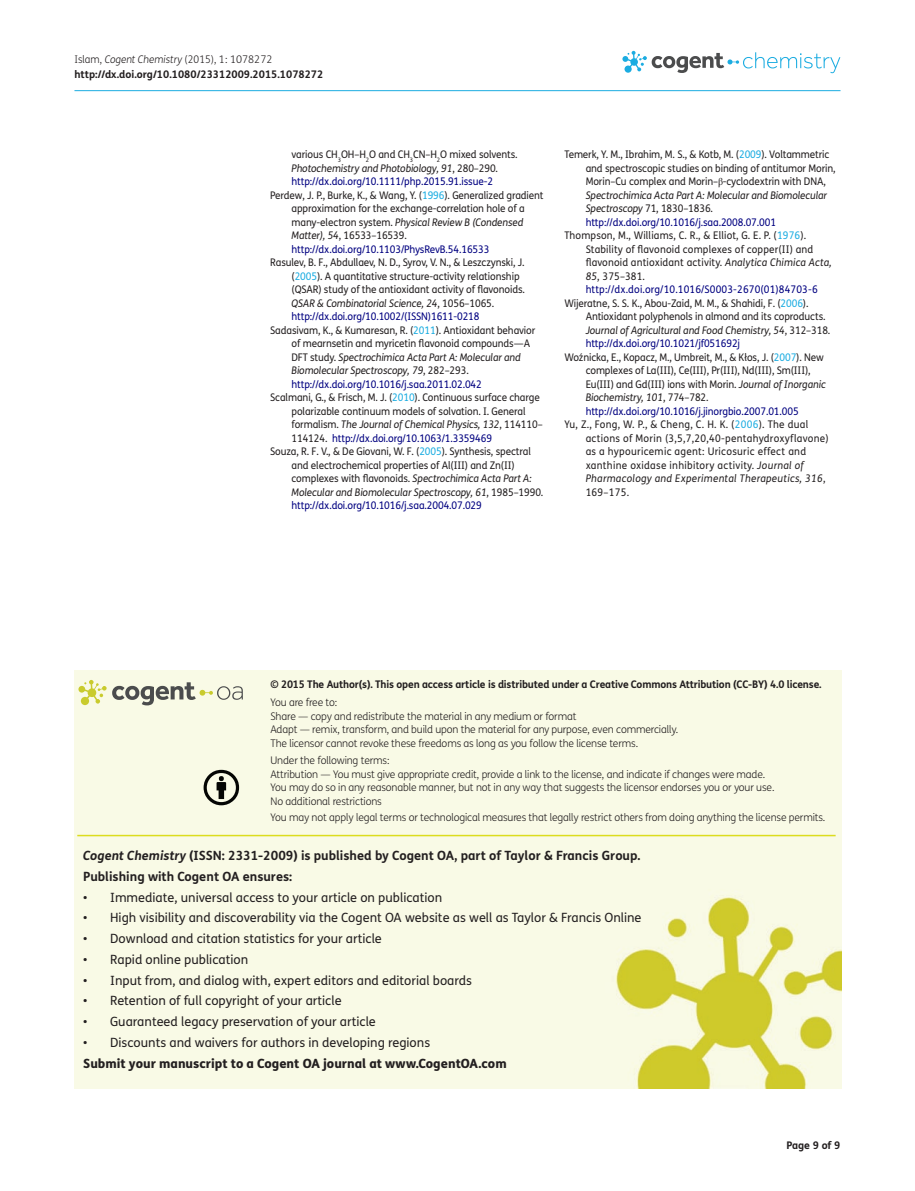
<style>
.page{position:relative;width:915px;height:1191px;background:#fff}
.page>*{position:absolute;margin:0;border:0;box-sizing:border-box;transform-origin:0 0}
.t1{font:12.75px "FS Me Pro";color:#231f20}
.t2{font:700 12.75px/20.7px "FS Me Pro";color:#231f20}
.t3{font:800 12.75px "FS Me Pro";color:#231f20}
.t4{font:10.5px "FS Me Pro";letter-spacing:-.01em;color:#231f20;scale:.95 1}
.t5{font:300 10.5px/13.5px "FS Me Pro";letter-spacing:-.015em;color:#231f20}
.t6{font:italic 10.5px "FS Me Pro";letter-spacing:-.01em;color:#231f20;scale:.95 1}
.t7{font:10.5px "FS Me Pro";letter-spacing:-.01em;color:#000080;scale:.95 1}
.t8{font:700 10.5px/15px "FS Me Pro";letter-spacing:-.015em;color:#231f20}
.t9{font:10.5px "FS Me Pro";letter-spacing:.03em;color:#231f20;scale:.95 1}
.t10{font:10.5px "FS Me Pro";letter-spacing:.015em;color:#231f20;scale:.95 1}
.t11{font:10.5px "FS Me Pro";letter-spacing:.015em;color:#000080;scale:.95 1}
.t12{font:italic 10.5px "FS Me Pro";letter-spacing:.03em;color:#231f20;scale:.95 1}
.s1{font-weight:300}
.s2{font-weight:300;font-style:italic}
.s3{font-style:normal}
.s4{color:#1bace1}
.s5{font-style:italic}
.s6{color:#231f20}
.s7{font-family:"STIX"}
</style>
<div class="page">
<svg style="left:622px;top:51px;width:218px;height:22px"></svg>
<hr style="left:74px;top:90px;width:766px;height:1px;background:#1bace1">
<div style="left:74px;top:670px;width:766px;height:418px;background:#f9fae6"></div>
<svg style="left:78px;top:680px;width:165px;height:25px;background:#d2d3ba"></svg>
<svg style="left:203px;top:770px;width:36px;height:35px"></svg>
<hr style="left:77px;top:834px;width:758px;height:2px;background:#dcdc1e">
<p class="t8" style="left:74px;top:51px;width:250px"><span class="s1">Islam,</span> <span class="s2">Cogent Chemistry</span> <span class="s1">(2015), 1: 1078272 </span>http://dx.doi.org/10.1080/23312009.2015.1078272</p>
<p class="t4" style="left:291px;top:147px;width:239px">various CH<sub>3</sub>OH–H<sub>2</sub>O and CH<sub>3</sub>CN–H<sub>2</sub>O mixed solvents.</p>
<p class="t6" style="left:291px;top:161px;width:219px">Photochemistry and Photobiology, 91<span class="s3">, 280–290.</span></p>
<p class="t7" style="left:291px;top:174px;width:214px">http://dx.doi.org/10.1111/php.2015.91.issue-2</p>
<p class="t4" style="left:270px;top:188px;width:289px">Perdew, J. P., Burke, K., &amp; Wang, Y. (<span class="s4">1996</span>). Generalized gradient</p>
<p class="t4" style="left:291px;top:201px;width:247px">approximation for the exchange-correlation hole of a</p>
<p class="t6" style="left:291px;top:215px;width:245px"><span class="s3">many-electron system.</span> Physical Review B (Condensed</p>
<p class="t4" style="left:291px;top:228px;width:123px"><span class="s5">Matter), 54</span>, 16533–16539.</p>
<p class="t7" style="left:291px;top:242px;width:210px">http://dx.doi.org/10.1103/PhysRevB.54.16533</p>
<p class="t4" style="left:270px;top:255px;width:269px">Rasulev, B. F., Abdullaev, N. D., Syrov, V. N., &amp; Leszczynski, J.</p>
<p class="t4" style="left:291px;top:269px;width:241px">(<span class="s4">2005</span>). A quantitative structure-activity relationship</p>
<p class="t4" style="left:291px;top:282px;width:247px">(QSAR) study of the antioxidant activity of flavonoids.</p>
<p class="t6" style="left:291px;top:296px;width:215px">QSAR &amp; Combinatorial Science, 24<span class="s3">, 1056–1065.</span></p>
<p class="t7" style="left:291px;top:309px;width:199px">http://dx.doi.org/10.1002/(ISSN)1611-0218</p>
<p class="t4" style="left:270px;top:323px;width:280px">Sadasivam, K., &amp; Kumaresan, R. (<span class="s4">2011</span>). Antioxidant behavior</p>
<p class="t4" style="left:291px;top:336px;width:252px">of mearnsetin and myricetin flavonoid compounds—A</p>
<p class="t6" style="left:291px;top:350px;width:243px"><span class="s3">DFT study.</span> Spectrochimica Acta Part A: Molecular and</p>
<p class="t6" style="left:291px;top:363px;width:188px">Biomolecular Spectroscopy, 79<span class="s3">, 282–293.</span></p>
<p class="t7" style="left:291px;top:377px;width:202px">http://dx.doi.org/10.1016/j.saa.2011.02.042</p>
<p class="t4" style="left:270px;top:390px;width:285px">Scalmani, G., &amp; Frisch, M. J. (<span class="s4">2010</span>). Continuous surface charge</p>
<p class="t4" style="left:291px;top:404px;width:248px">polarizable continuum models of solvation. I. General</p>
<p class="t6" style="left:291px;top:417px;width:266px"><span class="s3">formalism.</span> The Journal of Chemical Physics, 132<span class="s3">, 114110–</span></p>
<p class="t7" style="left:291px;top:431px;width:212px"><span class="s6">114124.</span> http://dx.doi.org/10.1063/1.3359469</p>
<p class="t4" style="left:270px;top:444px;width:276px">Souza, R. F. V., &amp; De Giovani, W. F. (<span class="s4">2005</span>). Synthesis, spectral</p>
<p class="t4" style="left:291px;top:458px;width:236px">and electrochemical properties of Al(III) and Zn(II)</p>
<p class="t4" style="left:291px;top:471px;width:254px">complexes with flavonoids. <span class="s5">Spectrochimica Acta Part A:</span></p>
<p class="t6" style="left:291px;top:485px;width:266px">Molecular and Biomolecular Spectroscopy, 61<span class="s3">, 1985–1990.</span></p>
<p class="t7" style="left:291px;top:498px;width:202px">http://dx.doi.org/10.1016/j.saa.2004.07.029</p>
<p class="t4" style="left:564px;top:147px;width:280px">Temerk, Y. M., Ibrahim, M. S., &amp; Kotb, M. (<span class="s4">2009</span>). Voltammetric</p>
<p class="t4" style="left:585px;top:161px;width:264px">and spectroscopic studies on binding of antitumor Morin,</p>
<p class="t4" style="left:585px;top:174px;width:254px">Morin–Cu complex and Morin–<span class="s7">β</span>-cyclodextrin with DNA,</p>
<p class="t6" style="left:585px;top:188px;width:255px">Spectrochimica Acta Part A: Molecular and Biomolecular</p>
<p class="t4" style="left:585px;top:201px;width:135px"><span class="s5">Spectroscopy</span> 71, 1830–1836.</p>
<p class="t7" style="left:585px;top:215px;width:202px">http://dx.doi.org/10.1016/j.saa.2008.07.001</p>
<p class="t10" style="left:564px;top:228px;width:256px">Thompson, M., Williams, C. R., &amp; Elliot, G. E. P. (<span class="s4">1976</span>).</p>
<p class="t10" style="left:585px;top:242px;width:241px">Stability of flavonoid complexes of copper(II) and</p>
<p class="t10" style="left:585px;top:255px;width:260px">flavonoid antioxidant activity. <span class="s5">Analytica Chimica Acta,</span></p>
<p class="t4" style="left:585px;top:269px;width:64px"><span class="s5">85</span>, 375–381.</p>
<p class="t11" style="left:585px;top:282px;width:246px">http://dx.doi.org/10.1016/S0003-2670(01)84703-6</p>
<p class="t4" style="left:564px;top:296px;width:258px">Wijeratne, S. S. K., Abou-Zaid, M. M., &amp; Shahidi, F. (<span class="s4">2006</span>).</p>
<p class="t4" style="left:585px;top:309px;width:254px">Antioxidant polyphenols in almond and its coproducts.</p>
<p class="t6" style="left:585px;top:323px;width:259px">Journal of Agricultural and Food Chemistry, 54<span class="s3">, 312–318.</span></p>
<p class="t7" style="left:585px;top:336px;width:164px">http://dx.doi.org/10.1021/jf051692j</p>
<p class="t4" style="left:564px;top:350px;width:274px">Woźnicka, E., Kopacz, M., Umbreit, M., &amp; Kłos, J. (<span class="s4">2007</span>). New</p>
<p class="t4" style="left:585px;top:363px;width:238px">complexes of La(III), Ce(III), Pr(III), Nd(III), Sm(III),</p>
<p class="t4" style="left:585px;top:377px;width:254px">Eu(III) and Gd(III) ions with Morin. <span class="s5">Journal of Inorganic</span></p>
<p class="t6" style="left:585px;top:390px;width:131px">Biochemistry, 101<span class="s3">, 774–782.</span></p>
<p class="t7" style="left:585px;top:404px;width:226px">http://dx.doi.org/10.1016/j.jinorgbio.2007.01.005</p>
<p class="t9" style="left:564px;top:417px;width:258px">Yu, Z., Fong, W. P., &amp; Cheng, C. H. K. (<span class="s4">2006</span>). The dual</p>
<p class="t9" style="left:585px;top:431px;width:257px">actions of Morin (3,5,7,20,40-pentahydroxyflavone)</p>
<p class="t9" style="left:585px;top:444px;width:233px">as a hypouricemic agent: Uricosuric effect and</p>
<p class="t9" style="left:585px;top:458px;width:231px">xanthine oxidase inhibitory activity. <span class="s5">Journal of</span></p>
<p class="t12" style="left:585px;top:471px;width:254px">Pharmacology and Experimental Therapeutics, 316<span class="s3">,</span></p>
<p class="t4" style="left:585px;top:485px;width:47px">169–175.</p>
<p class="t8" style="left:270px;top:676px;width:552px">© 2015 The Author(s). This open access article is distributed under a Creative Commons Attribution (CC-BY) 4.0 license.</p>
<p class="t5" style="left:270px;top:695px;width:409px">You are free to:<br>Share — copy and redistribute the material in any medium or format<br>Adapt — remix, transform, and build upon the material for any purpose, even commercially.<br>The licensor cannot revoke these freedoms as long as you follow the license terms.</p>
<p class="t5" style="left:270px;top:753px;width:505px">Under the following terms:<br>Attribution — You must give appropriate credit, provide a link to the license, and indicate if changes were made.<br>You may do so in any reasonable manner, but not in any way that suggests the licensor endorses you or your use.<br>No additional restrictions</p>
<p class="t5" style="left:270px;top:810px;width:556px">You may not apply legal terms or technological measures that legally restrict others from doing anything the license permits.</p>
<p class="t2" style="left:83px;top:844px;width:558px"><span class="s5">Cogent Chemistry</span> (ISSN: 2331-2009) is published by Cogent OA, part of Taylor &amp; Francis Group.<br>Publishing with Cogent OA ensures:</p>
<p class="t1" style="left:83px;top:888px;width:360px">• Immediate, universal access to your article on publication</p>
<p class="t1" style="left:83px;top:909px;width:559px">• High visibility and discoverability via the Cogent OA website as well as Taylor &amp; Francis Online</p>
<p class="t1" style="left:83px;top:930px;width:300px">• Download and citation statistics for your article</p>
<p class="t1" style="left:83px;top:950px;width:166px">• Rapid online publication</p>
<p class="t1" style="left:83px;top:971px;width:390px">• Input from, and dialog with, expert editors and editorial boards</p>
<p class="t1" style="left:83px;top:992px;width:260px">• Retention of full copyright of your article</p>
<p class="t1" style="left:83px;top:1013px;width:294px">• Guaranteed legacy preservation of your article</p>
<p class="t1" style="left:83px;top:1033px;width:348px">• Discounts and waivers for authors in developing regions</p>
<p class="t3" style="left:83px;top:1053px;width:425px">Submit your manuscript to a Cogent OA journal at www.CogentOA.com</p>
<p class="t8" style="left:786px;top:1137px;width:56px">Page 9 of 9</p>
</div>
